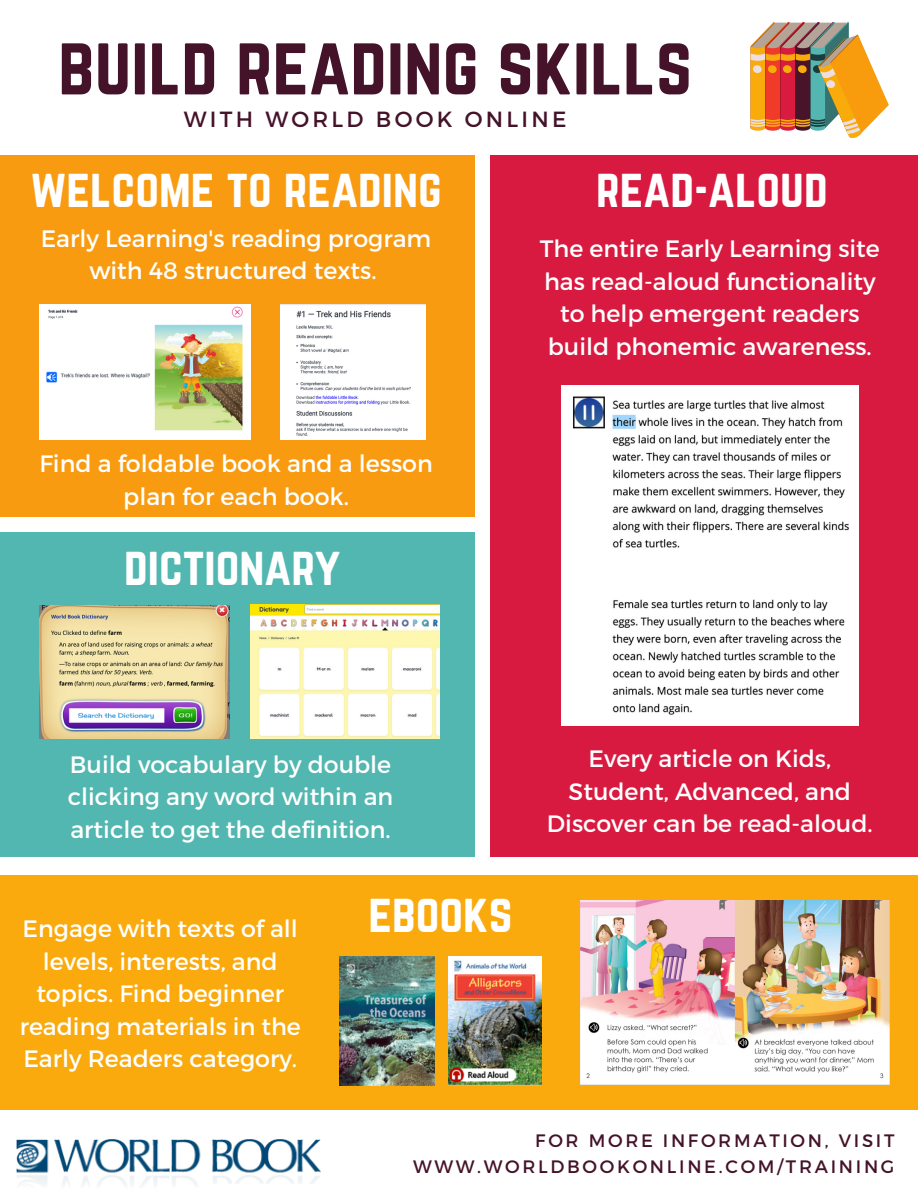
<style>
.page{position:relative;width:918px;height:1188px;background:#fff}
.page>*{position:absolute;margin:0;border:0;box-sizing:border-box;transform-origin:0 0}
.t1{font:73.05px "Norwester";color:#451329}
.t2{font:47.4px "Norwester";color:#fff}
.t3{font:23.7px/32.7px "Montserrat";color:#fff;text-align:center}
.t4{font:21.9px "Montserrat";letter-spacing:.15em;color:#451329}
.t5{font:18px/25.8px "Montserrat";letter-spacing:.15em;color:#451329;text-align:right}
</style>
<div class="page">
<svg style="left:751px;top:22px;width:138px;height:116px"></svg>
<div style="left:0;top:155px;width:474px;height:362px;background:#f99b10"></div>
<div style="left:490px;top:155px;width:428px;height:702px;background:#d91a40"></div>
<div style="left:0;top:532px;width:474px;height:325px;background:#52b7b0"></div>
<div style="left:0;top:875px;width:918px;height:235px;background:#faaa0d"></div>
<img style="left:16px;top:1140px;width:304px;height:45px">
<img style="left:40px;top:305px;width:210px;height:135px">
<img style="left:281px;top:305px;width:145px;height:135px">
<img style="left:40px;top:605px;width:190px;height:133px">
<img style="left:250px;top:604px;width:189px;height:134px">
<img style="left:561px;top:385px;width:297px;height:341px">
<img style="left:340px;top:957px;width:94px;height:128px">
<img style="left:448px;top:957px;width:93px;height:128px">
<img style="left:581px;top:901px;width:308px;height:184px">
<p class="t1" style="left:58px;top:21px;width:636px">BUILD READING SKILLS</p>
<p class="t4" style="left:184px;top:105px;width:384px">WITH WORLD BOOK ONLINE</p>
<p class="t2" style="left:30px;top:159px;width:413px">WELCOME TO READING</p>
<p class="t2" style="left:596px;top:159px;width:233px">READ-ALOUD</p>
<p class="t3" style="left:41px;top:221px;width:392px">Early Learning's reading program with 48 structured texts.</p>
<p class="t3" style="left:39px;top:446px;width:395px">Find a foldable book and a lesson plan for each book.</p>
<p class="t2" style="left:124px;top:538px;width:218px">DICTIONARY</p>
<p class="t3" style="left:540px;top:231px;width:341px">The entire Early Learning site has read-aloud functionality to help emergent readers build phonemic awareness.</p>
<p class="t3" style="left:68px;top:747px;width:327px;text-align:justify">Build vocabulary by double clicking any word within an article to get the definition.</p>
<p class="t3" style="left:547px;top:741px;width:327px">Every article on Kids,<br>Student, Advanced, and<br>Discover can be read-aloud.</p>
<p class="t3" style="left:20px;top:911px;width:283px">Engage with texts of all levels, interests, and topics. Find beginner reading materials in the<br>Early Readers category.</p>
<p class="t2" style="left:368px;top:885px;width:146px">EBOOKS</p>
<p class="t5" style="left:413px;top:1127px;width:483px">FOR MORE INFORMATION, VISIT<br>WWW.WORLDBOOKONLINE.COM/TRAINING</p>
</div>
